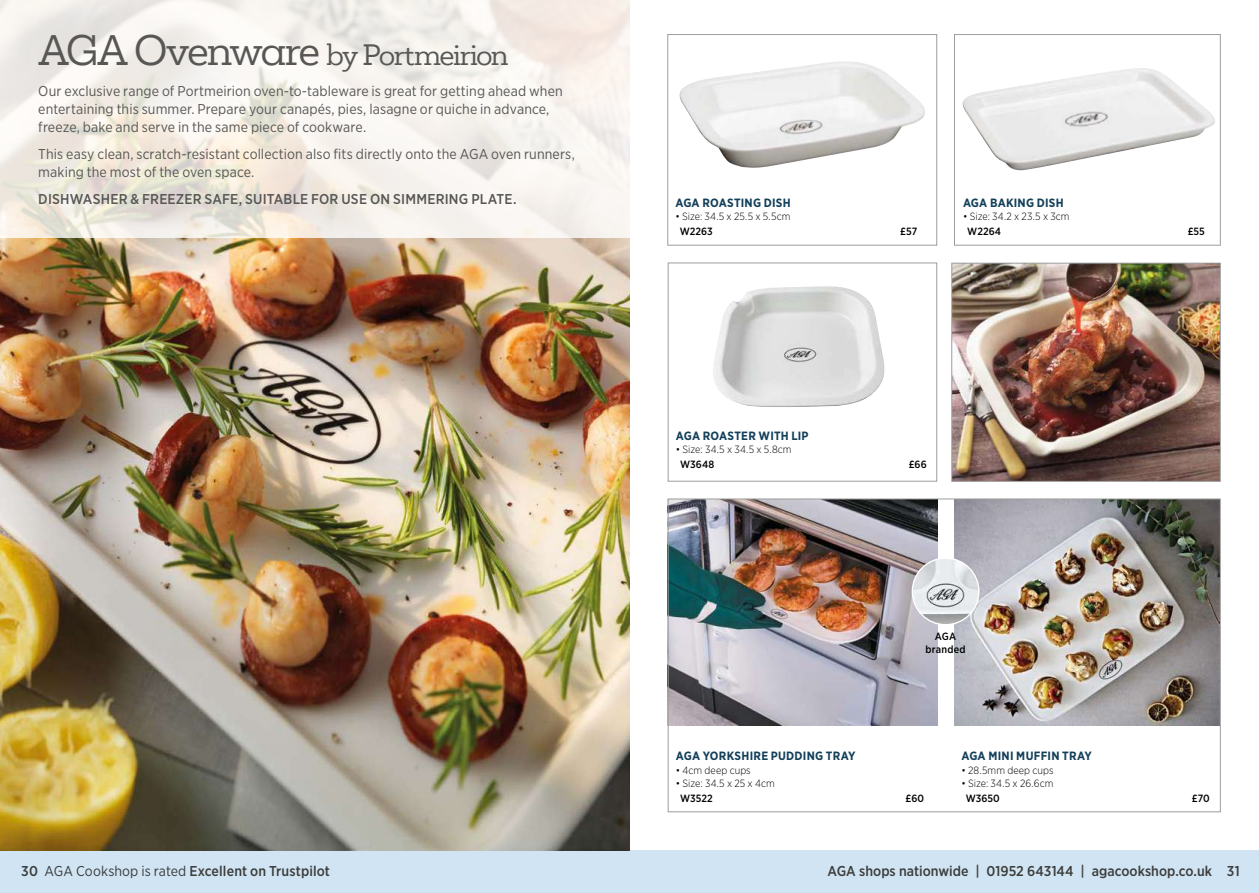
<style>
.page{position:relative;width:1259px;height:893px;background:#fff}
.page>*{position:absolute;margin:0;border:0;box-sizing:border-box;transform-origin:0 0}
.t1{font:27px "Mokoko";letter-spacing:-.06em;color:#575756}
.t2{font:14.25px/18px "Gotham Narrow";letter-spacing:.005em;color:#575756}
.t3{font:500 14.25px "Gotham Narrow";color:#3c3c3b}
.t4{font:500 14.25px "Gotham Narrow";letter-spacing:.015em;color:#575756}
.t5{font:700 12px "Gotham Narrow";letter-spacing:.02em;color:#123f59}
.t6{font:300 10.5px "Gotham Narrow";letter-spacing:.005em;color:#000}
.t7{font:500 10.5px "Gotham Narrow";letter-spacing:.005em;color:#000}
.t8{font:500 10.5px/13.5px "Gotham Narrow";letter-spacing:.025em;color:#000;text-align:center}
.s1{font-size:39px}
.s2{font-weight:400}
</style>
<div class="page">
<div style="left:629px;top:850px;width:630px;height:43px;background:#d0e4f3"></div>
<div style="left:0;top:850px;width:629px;height:43px;background:#d0e4f3"></div>
<img style="left:954px;top:501px;width:264px;height:224px">
<img style="left:0;top:238px;width:629px;height:612px">
<svg style="left:0;top:0;width:629px;height:238px"></svg>
<img style="left:670px;top:501px;width:267px;height:224px">
<div style="left:668px;top:263px;width:269px;height:219px;border:1px solid #9d9d9c"></div>
<div style="left:667px;top:34px;width:270px;height:212px;border:1px solid #9d9d9c"></div>
<img style="left:679px;top:61px;width:246px;height:107px">
<img style="left:962px;top:68px;width:253px;height:102px">
<img style="left:912px;top:558px;width:67px;height:67px;border-radius:33px">
<div style="left:911px;top:557px;width:68px;height:68px;border:1px solid #fff;border-radius:50%"></div>
<img style="left:953px;top:265px;width:265px;height:215px">
<div style="left:954px;top:34px;width:266px;height:212px;border:1px solid #9d9d9c"></div>
<div style="left:951px;top:263px;width:269px;height:219px;border:1px solid #9d9d9c"></div>
<img style="left:713px;top:286px;width:171px;height:121px">
<h1 class="t1" style="left:38px;top:37px;width:472px"><span class="s1">AGA Ovenware</span> by Portmeirion</h1>
<p class="t2" style="left:38px;top:82px;width:526px">Our exclusive range of Portmeirion oven-to-tableware is great for getting ahead when entertaining this summer. Prepare your canapés, pies, lasagne or quiche in advance, freeze, bake and serve in the same piece of cookware.</p>
<p class="t2" style="left:38px;top:145px;width:538px">This easy clean, scratch-resistant collection also fits directly onto the AGA oven runners, making the most of the oven space.</p>
<p class="t4" style="left:38px;top:190px;width:480px">DISHWASHER &amp; FREEZER SAFE, SUITABLE FOR USE ON SIMMERING PLATE.</p>
<p class="t5" style="left:675px;top:195px;width:117px">AGA ROASTING DISH</p>
<p class="t6" style="left:675px;top:210px;width:116px">• Size: 34.5 x 25.5 x 5.5cm</p>
<p class="t7" style="left:679px;top:224px;width:35px">W2263</p>
<p class="t7" style="left:900px;top:224px;width:19px">£57</p>
<p class="t5" style="left:963px;top:195px;width:102px">AGA BAKING DISH</p>
<p class="t6" style="left:963px;top:210px;width:108px">• Size: 34.2 x 23.5 x 3cm</p>
<p class="t7" style="left:967px;top:224px;width:35px">W2264</p>
<p class="t7" style="left:1187px;top:224px;width:19px">£55</p>
<p class="t5" style="left:676px;top:428px;width:134px">AGA ROASTER WITH LIP</p>
<p class="t6" style="left:676px;top:443px;width:117px">• Size: 34.5 x 34.5 x 5.8cm</p>
<p class="t7" style="left:680px;top:457px;width:36px">W3648</p>
<p class="t7" style="left:909px;top:457px;width:19px">£66</p>
<p class="t8" style="left:925px;top:629px;width:42px">AGA branded</p>
<p class="t5" style="left:676px;top:748px;width:181px">AGA YORKSHIRE PUDDING TRAY</p>
<p class="t6" style="left:676px;top:764px;width:76px">• 4cm deep cups</p>
<p class="t6" style="left:676px;top:777px;width:101px">• Size: 34.5 x 25 x 4cm</p>
<p class="t7" style="left:680px;top:791px;width:34px">W3522</p>
<p class="t7" style="left:905px;top:791px;width:20px">£60</p>
<p class="t5" style="left:961px;top:748px;width:132px">AGA MINI MUFFIN TRAY</p>
<p class="t6" style="left:961px;top:764px;width:94px">• 28.5mm deep cups</p>
<p class="t6" style="left:961px;top:777px;width:94px">• Size: 34.5 x 26.6cm</p>
<p class="t7" style="left:965px;top:791px;width:36px">W3650</p>
<p class="t7" style="left:1191px;top:791px;width:19px">£70</p>
<p class="t3" style="left:45px;top:862px;width:287px"><span class="s2">AGA Cookshop is rated</span> Excellent on Trustpilot</p>
<p class="t3" style="left:827px;top:862px;width:386px">AGA shops nationwide | 01952 643144 | agacookshop.co.uk</p>
<p class="t3" style="left:21px;top:862px;width:18px">30</p>
<p class="t3" style="left:1226px;top:862px;width:14px">31</p>
</div>
